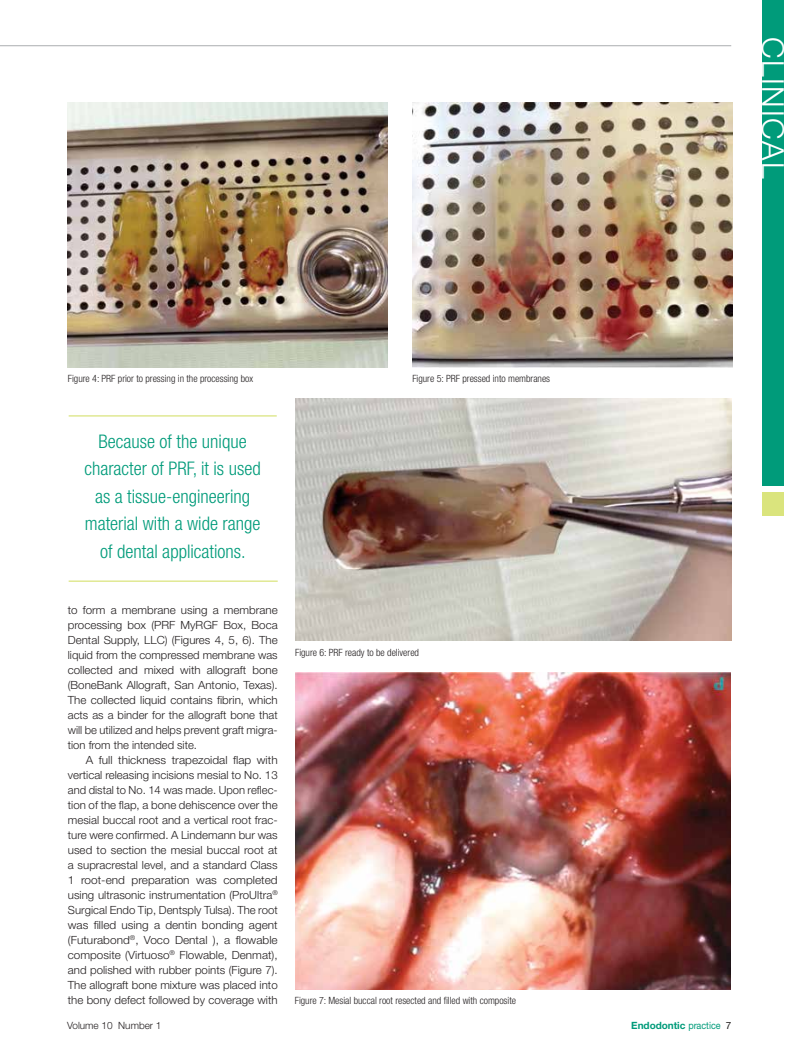
<style>
.page{position:relative;width:810px;height:1054px;background:#fff}
.page>*{position:absolute;margin:0;border:0;box-sizing:border-box;transform-origin:0 0}
.t1{font:300 30.5px "Helvetica Neue";letter-spacing:.05em;color:#fff}
.t2{font:300 condensed 18.75px/27.5px "Helvetica Neue";color:#009b7a;text-align:center}
.t3{font:300 11.25px/15px "Helvetica Neue";color:#231f20;text-align:justify;scale:1.05 1}
.t4{font:300 11.25px/15px "Helvetica Neue";color:#231f20;text-align:justify}
.t5{font:300 condensed 10px "Helvetica Neue";color:#231f20}
.t6{font:700 10px "Helvetica Neue";letter-spacing:-.005em;color:#009b7a}
.t7{font:300 10px "Helvetica Neue";color:#231f20}
.s1{font-weight:400}
.s2{font-weight:400;color:#231f20}
</style>
<div class="page">
<img style="left:68px;top:103px;width:320px;height:264px">
<img style="left:412px;top:103px;width:320px;height:264px">
<img style="left:296px;top:398px;width:435px;height:242px">
<img style="left:295px;top:672px;width:436px;height:317px">
<hr style="left:69px;top:415px;width:208px;height:1px;background:#dae47d">
<hr style="left:69px;top:580px;width:209px;height:1px;background:#dae47d">
<hr style="left:0;top:45px;width:731px;height:1px;background:#bcbec0">
<div style="left:762px;top:0;width:22px;height:485px;background:#009b7a"></div>
<div style="left:762px;top:492px;width:22px;height:23px;background:#dae47d"></div>
<h1 class="t1" style="left:792px;top:37px;width:142px;rotate:90deg">CLINICAL</h1>
<p class="t5" style="left:68px;top:372px;width:187px">Figure 4: PRF prior to pressing in the processing box</p>
<p class="t5" style="left:412px;top:372px;width:139px">Figure 5: PRF pressed into membranes</p>
<h2 class="t2" style="left:84px;top:427px;width:178px">Because of the unique character of PRF, it is used as a tissue-engineering material with a wide range of dental applications.</h2>
<p class="t4" style="left:68px;top:601px;width:211px">to form a membrane using a membrane processing box (PRF MyRGF Box, Boca Dental Supply, LLC) (Figures 4, 5, 6). The liquid from the compressed membrane was collected and mixed with allograft bone (BoneBank Allograft, San Antonio, Texas).<br>The collected liquid contains fibrin, which acts as a binder for the allograft bone that will be utilized and helps prevent graft migra&shy;tion from the intended site.</p>
<p class="t3" style="left:68px;top:751px;width:201px;text-indent:18px">A full thickness trapezoidal flap with vertical releasing incisions mesial to No. 13 and distal to No. 14 was made. Upon reflec&shy;tion of the flap, a bone dehiscence over the mesial buccal root and a vertical root frac&shy;ture were confirmed. A Lindemann bur was used to section the mesial buccal root at a supracrestal level, and a standard Class 1 root-end preparation was completed using ultrasonic instrumentation (ProUltra<sup>® </sup>Surgical Endo Tip, Dentsply Tulsa). The root was filled using a dentin bonding agent (Futurabond<sup>®</sup>, Voco Dental ), a flowable composite (Virtuoso<sup>®</sup> Flowable, Denmat), and polished with rubber points (Figure 7).<br>The allograft bone mixture was placed into the bony defect followed by coverage with</p>
<p class="t5" style="left:295px;top:646px;width:125px">Figure 6: PRF ready to be delivered</p>
<p class="t5" style="left:295px;top:994px;width:223px">Figure 7: Mesial buccal root resected and filled with composite</p>
<p class="t7" style="left:67px;top:1018px;width:96px">Volume 10 Number 1</p>
<p class="t6" style="left:631px;top:1018px;width:101px">Endodontic <span class="s1">practice</span> <span class="s2">7</span></p>
</div>
